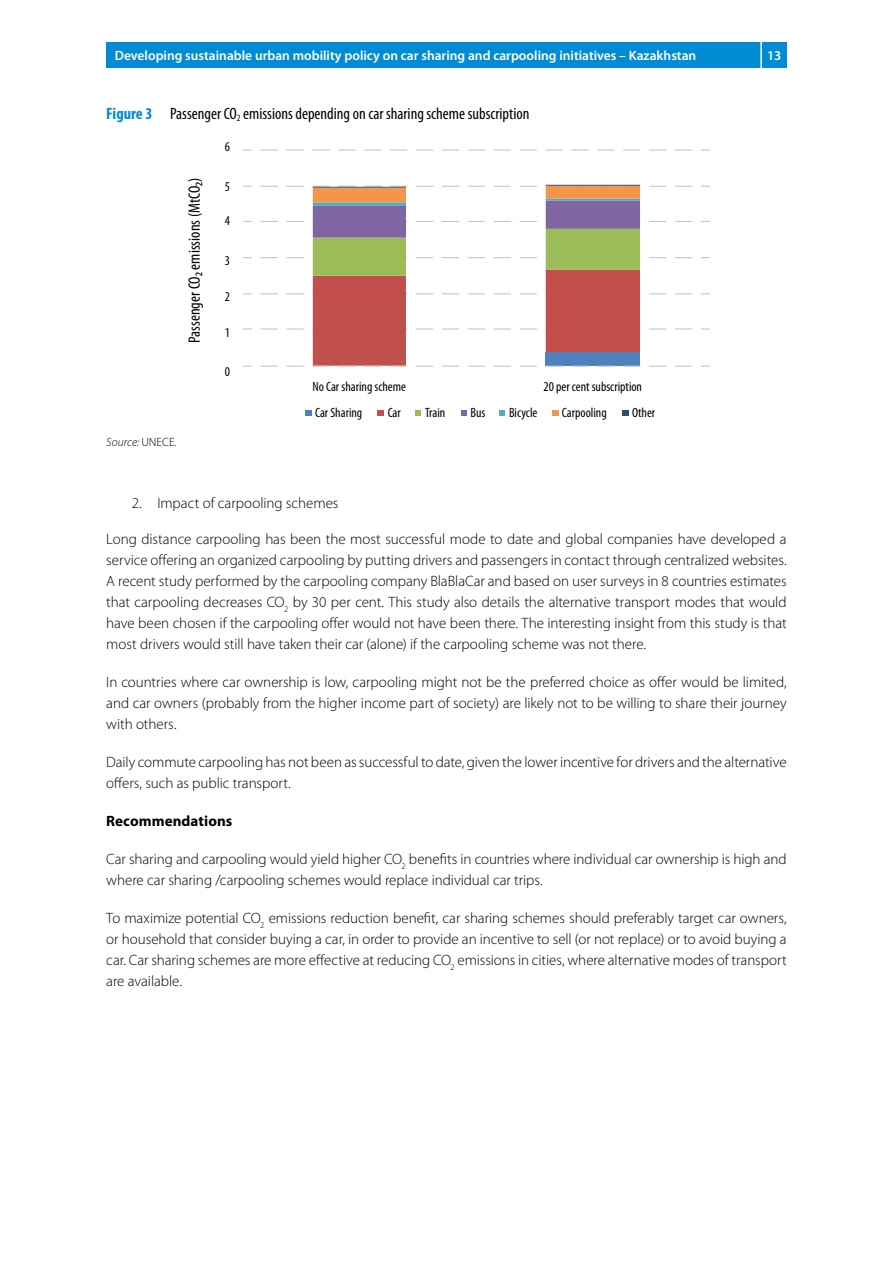
<style>
.page{position:relative;width:893px;height:1263px;background:#fff}
.page>*{position:absolute;margin:0;border:0;box-sizing:border-box;transform-origin:0 0}
.t1{font:condensed 16.5px "Myriad Pro";color:#000}
.t2{font:300 15px/21px "Myriad Pro";letter-spacing:-.005em;color:#000;text-align:justify}
.t3{font:700 15px "Myriad Pro";letter-spacing:.005em;color:#000}
.t4{font:600 13.5px "Myriad Pro";color:#fff}
.t5{font:condensed 13.5px "Myriad Pro";color:#000}
.t6{font:italic 300 12px "Myriad Pro";color:#000}
.s1{font-weight:700;color:#008bd2}
.s2{font-style:normal}
</style>
<div class="page">
<div style="left:762px;top:43px;width:25px;height:25px;background:#008bd2"></div>
<div style="left:106px;top:43px;width:655px;height:25px;background:#008bd2"></div>
<hr style="left:760px;top:36px;width:2px;height:50px;background:#fff">
<svg style="left:243px;top:328px;width:9px;height:2px"></svg>
<svg style="left:243px;top:149px;width:9px;height:2px"></svg>
<svg style="left:261px;top:149px;width:449px;height:2px"></svg>
<hr style="left:546px;top:185px;width:94px;height:1px;background:#2d4d75">
<svg style="left:261px;top:186px;width:449px;height:181px"></svg>
<svg style="left:305px;top:410px;width:6px;height:6px"></svg>
<svg style="left:378px;top:410px;width:6px;height:6px"></svg>
<svg style="left:416px;top:410px;width:5px;height:6px"></svg>
<svg style="left:461px;top:410px;width:5px;height:6px"></svg>
<svg style="left:500px;top:410px;width:5px;height:6px"></svg>
<svg style="left:552px;top:410px;width:6px;height:6px"></svg>
<svg style="left:622px;top:410px;width:6px;height:6px"></svg>
<p class="t4" style="left:115px;top:47px;width:583px">Developing sustainable urban mobility policy on car sharing and carpooling initiatives – Kazakhstan</p>
<p class="t4" style="left:767px;top:47px;width:16px">13</p>
<p class="t1" style="left:106px;top:103px;width:425px"><span class="s1">Figure 3</span> Passenger CO<sub>2</sub> emissions depending on car sharing scheme subscription</p>
<p class="t1" style="left:184px;top:343px;width:167px;rotate:-90deg">Passenger CO2 emissions (MtCO2)</p>
<p class="t5" style="left:225px;top:138px;width:7px">6</p>
<p class="t5" style="left:225px;top:178px;width:7px">5</p>
<p class="t5" style="left:225px;top:212px;width:7px">4</p>
<p class="t5" style="left:225px;top:252px;width:7px">3</p>
<p class="t5" style="left:225px;top:289px;width:7px">2</p>
<p class="t5" style="left:225px;top:325px;width:7px">1</p>
<p class="t5" style="left:225px;top:363px;width:7px">0</p>
<p class="t6" style="left:106px;top:435px;width:72px">Source: <span class="s2">UNECE.</span></p>
<p class="t5" style="left:313px;top:378px;width:95px">No Car sharing scheme</p>
<p class="t5" style="left:544px;top:378px;width:100px">20 per cent subscription</p>
<p class="t5" style="left:315px;top:404px;width:49px">Car Sharing</p>
<p class="t5" style="left:388px;top:404px;width:15px">Car</p>
<p class="t5" style="left:425px;top:404px;width:22px">Train</p>
<p class="t5" style="left:470px;top:404px;width:16px">Bus</p>
<p class="t5" style="left:509px;top:404px;width:30px">Bicycle</p>
<p class="t5" style="left:562px;top:404px;width:46px">Carpooling</p>
<p class="t5" style="left:632px;top:404px;width:25px">Other</p>
<p class="t2" style="left:132px;top:492px;width:208px">2. Impact of carpooling schemes</p>
<p class="t2" style="left:106px;top:528px;width:682px">Long distance carpooling has been the most successful mode to date and global companies have developed a service offering an organized carpooling by putting drivers and passengers in contact through centralized websites.<br>A recent study performed by the carpooling company BlaBlaCar and based on user surveys in 8 countries estimates that carpooling decreases CO<sub>2</sub> by 30 per cent. This study also details the alternative transport modes that would have been chosen if the carpooling offer would not have been there. The interesting insight from this study is that most drivers would still have taken their car (alone) if the carpooling scheme was not there.</p>
<p class="t2" style="left:106px;top:671px;width:682px">In countries where car ownership is low, carpooling might not be the preferred choice as offer would be limited, and car owners (probably from the higher income part of society) are likely not to be willing to share their journey with others.</p>
<p class="t2" style="left:106px;top:751px;width:682px">Daily commute carpooling has not been as successful to date, given the lower incentive for drivers and the alternative offers, such as public transport.</p>
<p class="t3" style="left:106px;top:811px;width:128px">Recommendations</p>
<p class="t2" style="left:106px;top:848px;width:682px">Car sharing and carpooling would yield higher CO<sub>2</sub> benefits in countries where individual car ownership is high and where car sharing /carpooling schemes would replace individual car trips.</p>
<p class="t2" style="left:106px;top:907px;width:682px">To maximize potential CO<sub>2</sub> emissions reduction benefit, car sharing schemes should preferably target car owners, or household that consider buying a car, in order to provide an incentive to sell (or not replace) or to avoid buying a car. Car sharing schemes are more effective at reducing CO<sub>2</sub> emissions in cities, where alternative modes of transport are available.</p>
</div>
